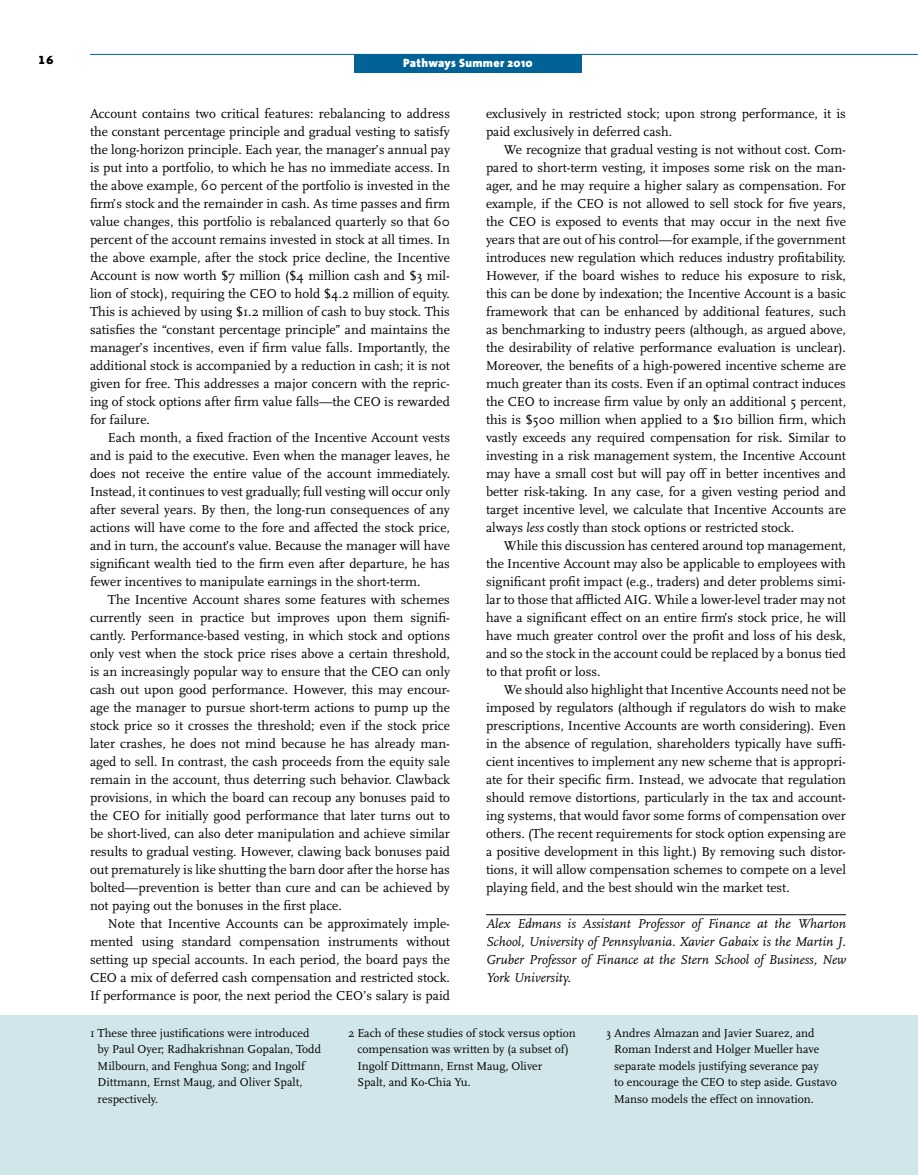
<style>
.page{position:relative;width:918px;height:1175px;background:#fff}
.page>*{position:absolute;margin:0;border:0;box-sizing:border-box;transform-origin:0 0}
.t1{font:13.5px/18px "Scala";color:#000;text-align:justify}
.t2{font:italic 13.5px/18px "Scala";color:#000;text-align:justify}
.t3{font:700 13.5px "Tarzana Wide";color:#000}
.t4{font:12px/16.5px "Scala";color:#000}
.t5{font:900 12px "The Sans";letter-spacing:.025em;color:#fff}
.s1{font-style:italic}
</style>
<div class="page">
<div style="left:354px;top:54px;width:228px;height:18px;background:#006296"></div>
<hr style="left:90px;top:54px;width:828px;height:1px;background:#006296">
<div style="left:0;top:1015px;width:918px;height:159px;background:#d1e6eb"></div>
<hr style="left:486px;top:914px;width:360px;height:1px;background:#000">
<p class="t3" style="left:38px;top:51px;width:18px">16</p>
<p class="t5" style="left:403px;top:53px;width:131px">Pathways Summer 2010</p>
<p class="t1" style="left:90px;top:105px;width:362px">Account contains two critical features: rebalancing to address the constant percentage principle and gradual vesting to satisfy the long-horizon principle. Each year, the manager’s annual pay is put into a portfolio, to which he has no immediate access. In the above example, 60 percent of the portfolio is invested in the firm’s stock and the remainder in cash. As time passes and firm value changes, this portfolio is rebalanced quarterly so that 60 percent of the account remains invested in stock at all times. In the above example, after the stock price decline, the Incentive Account is now worth $7 million ($4 million cash and $3 mil&shy;lion of stock), requiring the CEO to hold $4.2 million of equity.<br>This is achieved by using $1.2 million of cash to buy stock. This satisfies the “constant percentage principle” and maintains the manager’s incentives, even if firm value falls. Importantly, the additional stock is accompanied by a reduction in cash; it is not given for free. This addresses a major concern with the repric&shy;ing of stock options after firm value falls—the CEO is rewarded for failure.</p>
<p class="t1" style="left:90px;top:429px;width:362px;text-indent:18px">Each month, a fixed fraction of the Incentive Account vests and is paid to the executive. Even when the manager leaves, he does not receive the entire value of the account immediately.<br>Instead, it continues to vest gradually; full vesting will occur only after several years. By then, the long-run consequences of any actions will have come to the fore and affected the stock price, and in turn, the account’s value. Because the manager will have significant wealth tied to the firm even after departure, he has fewer incentives to manipulate earnings in the short-term.</p>
<p class="t1" style="left:90px;top:591px;width:362px;text-indent:18px">The Incentive Account shares some features with schemes currently seen in practice but improves upon them signifi&shy;cantly. Performance-based vesting, in which stock and options only vest when the stock price rises above a certain threshold, is an increasingly popular way to ensure that the CEO can only cash out upon good performance. However, this may encour&shy;age the manager to pursue short-term actions to pump up the stock price so it crosses the threshold; even if the stock price later crashes, he does not mind because he has already man&shy;aged to sell. In contrast, the cash proceeds from the equity sale remain in the account, thus deterring such behavior. Clawback provisions, in which the board can recoup any bonuses paid to the CEO for initially good performance that later turns out to be short-lived, can also deter manipulation and achieve similar results to gradual vesting. However, clawing back bonuses paid out prematurely is like shutting the barn door after the horse has bolted—prevention is better than cure and can be achieved by not paying out the bonuses in the first place.</p>
<p class="t1" style="left:90px;top:915px;width:362px;text-indent:18px">Note that Incentive Accounts can be approximately imple&shy;mented using standard compensation instruments without setting up special accounts. In each period, the board pays the CEO a mix of deferred cash compensation and restricted stock.<br>If performance is poor, the next period the CEO’s salary is paid</p>
<p class="t1" style="left:486px;top:105px;width:362px">exclusively in restricted stock; upon strong performance, it is paid exclusively in deferred cash.</p>
<p class="t1" style="left:486px;top:141px;width:362px;text-indent:18px">We recognize that gradual vesting is not without cost. Com&shy;pared to short-term vesting, it imposes some risk on the man&shy;ager, and he may require a higher salary as compensation. For example, if the CEO is not allowed to sell stock for five years, the CEO is exposed to events that may occur in the next five years that are out of his control—for example, if the government introduces new regulation which reduces industry profitability.<br>However, if the board wishes to reduce his exposure to risk, this can be done by indexation; the Incentive Account is a basic framework that can be enhanced by additional features, such as benchmarking to industry peers (although, as argued above, the desirability of relative performance evaluation is unclear).<br>Moreover, the benefits of a high-powered incentive scheme are much greater than its costs. Even if an optimal contract induces the CEO to increase firm value by only an additional 5 percent, this is $500 million when applied to a $10 billion firm, which vastly exceeds any required compensation for risk. Similar to investing in a risk management system, the Incentive Account may have a small cost but will pay off in better incentives and better risk-taking. In any case, for a given vesting period and target incentive level, we calculate that Incentive Accounts are always <span class="s1">less</span> costly than stock options or restricted stock.</p>
<p class="t1" style="left:486px;top:537px;width:362px;text-indent:18px">While this discussion has centered around top management, the Incentive Account may also be applicable to employees with significant profit impact (e.g., traders) and deter problems simi&shy;lar to those that afflicted AIG. While a lower-level trader may not have a significant effect on an entire firm’s stock price, he will have much greater control over the profit and loss of his desk, and so the stock in the account could be replaced by a bonus tied to that profit or loss.</p>
<p class="t1" style="left:486px;top:681px;width:362px;text-indent:18px">We should also highlight that Incentive Accounts need not be imposed by regulators (although if regulators do wish to make prescriptions, Incentive Accounts are worth considering). Even in the absence of regulation, shareholders typically have suffi&shy;cient incentives to implement any new scheme that is appropri&shy;ate for their specific firm. Instead, we advocate that regulation should remove distortions, particularly in the tax and account&shy;ing systems, that would favor some forms of compensation over others. (The recent requirements for stock option expensing are a positive development in this light.) By removing such distor&shy;tions, it will allow compensation schemes to compete on a level playing field, and the best should win the market test.</p>
<p class="t2" style="left:486px;top:915px;width:362px">Alex Edmans is Assistant Professor of Finance at the Wharton School, University of Pennsylvania. Xavier Gabaix is the Martin J.<br>Gruber Professor of Finance at the Stern School of Business, New York University.</p>
<p class="t4" style="left:98px;top:1024px;width:225px;text-indent:-8px">1 These three justifications were introduced by Paul Oyer; Radhakrishnan Gopalan, Todd Milbourn, and Fenghua Song; and Ingolf Dittmann, Ernst Maug, and Oliver Spalt, respectively.</p>
<p class="t4" style="left:357px;top:1024px;width:220px;text-indent:-9px">2 Each of these studies of stock versus option compensation was written by (a subset of)<br>Ingolf Dittmann, Ernst Maug, Oliver<br>Spalt, and Ko-Chia Yu.</p>
<p class="t4" style="left:614px;top:1024px;width:224px;text-indent:-8px">3 Andres Almazan and Javier Suarez, and Roman Inderst and Holger Mueller have separate models justifying severance pay<br>to encourage the CEO to step aside. Gustavo Manso models the effect on innovation.</p>
</div>
